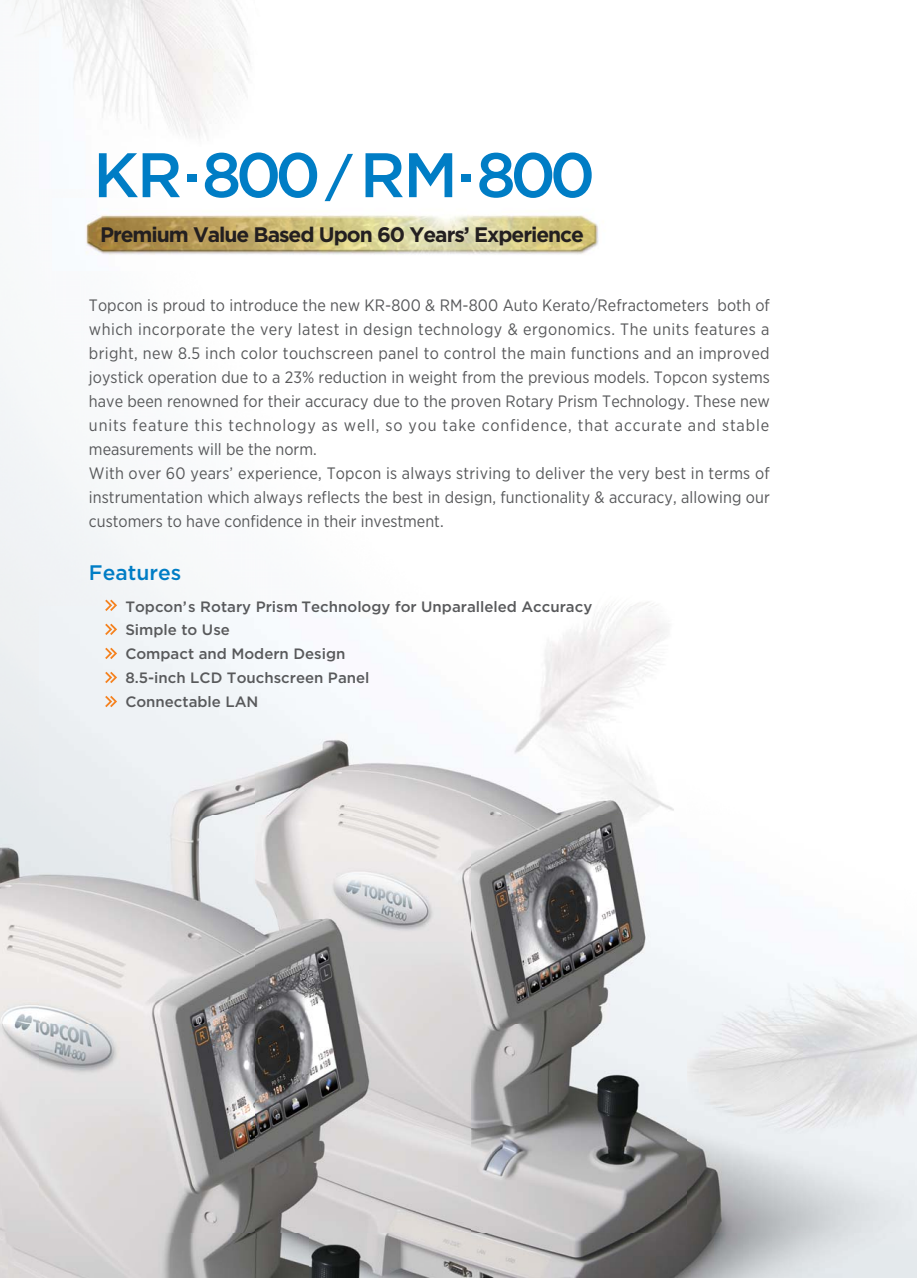
<style>
.page{position:relative;width:917px;height:1278px;background:#fff}
.page>*{position:absolute;margin:0;border:0;box-sizing:border-box;transform-origin:0 0}
.t1{font:700 21px "Gotham";letter-spacing:-.05em;color:#231f20}
.t2{font:500 21px "Gotham";color:#007dc5}
.t3{font:16.5px/24px "Gotham Narrow";letter-spacing:.005em;color:#58595b}
.t4{font:500 15px/24px "Gotham";color:#58595b}
</style>
<div class="page">
<img style="left:0;top:0;width:916px;height:1277px">
<img style="left:52px;top:198px;width:579px;height:72px">
<svg style="left:105px;top:599px;width:12px;height:12px"></svg>
<svg style="left:105px;top:623px;width:12px;height:12px"></svg>
<svg style="left:105px;top:647px;width:12px;height:12px"></svg>
<svg style="left:105px;top:671px;width:12px;height:12px"></svg>
<svg style="left:105px;top:696px;width:12px;height:11px"></svg>
<svg style="left:99px;top:153px;width:81px;height:44px"></svg>
<div style="left:187px;top:174px;width:9px;height:8px;background:#007dc5"></div>
<svg style="left:205px;top:152px;width:112px;height:46px"></svg>
<div style="left:461px;top:174px;width:10px;height:8px;background:#007dc5"></div>
<svg style="left:479px;top:152px;width:112px;height:46px"></svg>
<svg style="left:324px;top:154px;width:29px;height:47px"></svg>
<svg style="left:365px;top:153px;width:37px;height:44px"></svg>
<svg style="left:409px;top:153px;width:43px;height:44px"></svg>
<p class="t1" style="left:100px;top:223px;width:485px">Premium Value Based Upon 60 Years’ Experience</p>
<p class="t3" style="left:89px;top:294px;width:682px">Topcon is proud to introduce the new KR-800 &amp; RM-800 Auto Kerato/Refractometers both of which incorporate the very latest in design technology &amp; ergonomics. The units features a bright, new 8.5 inch color touchscreen panel to control the main functions and an improved joystick operation due to a 23% reduction in weight from the previous models. Topcon systems have been renowned for their accuracy due to the proven Rotary Prism Technology. These new units feature this technology as well, so you take confidence, that accurate and stable measurements will be the norm.<br>With over 60 years’ experience, Topcon is always striving to deliver the very best in terms of instrumentation which always reflects the best in design, functionality &amp; accuracy, allowing our customers to have confidence in their investment.</p>
<p class="t2" style="left:89px;top:563px;width:94px">Features</p>
<p class="t4" style="left:125px;top:595px;width:468px">Topcon’s Rotary Prism Technology for Unparalleled Accuracy<br>Simple to Use<br>Compact and Modern Design<br>8.5-inch LCD Touchscreen Panel<br>Connectable LAN</p>
</div>
